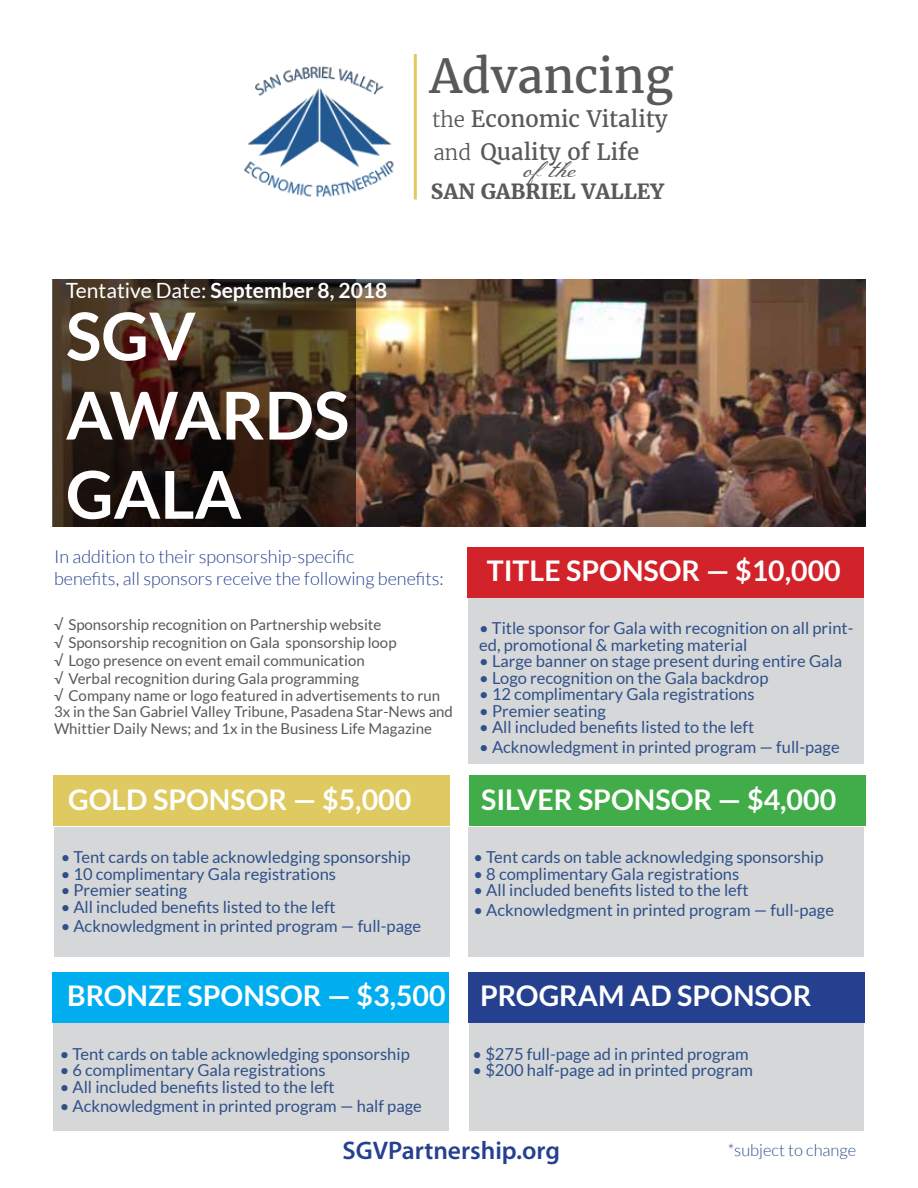
<style>
.page{position:relative;width:918px;height:1188px;background:#fff}
.page>*{position:absolute;margin:0;border:0;box-sizing:border-box;transform-origin:0 0}
.t1{font:700 66px/79.2px "Lato";color:#fff}
.t2{font:46.5px "Merriweather";color:#58595b}
.t3{font:700 28.5px "Lato";color:#fff}
.t4{font:600 25.5px "Myriad Pro";color:#25408f}
.t5{font:24.15px "Meie Script";color:#58595b}
.t6{font:22.35px "Merriweather";color:#58595b}
.t7{font:700 21px "Lato";color:#fff}
.t8{font:700 20.7px "Merriweather";color:#58595b}
.t9{font:300 18px/21.6px "Lato";color:#25408f}
.t10{font:16.5px/16.5px "Lato";color:#2f5089}
.t11{font:300 16.5px "Lato";color:#2f5089}
.t12{font:15px/18px "Lato";color:#58595b}
.s1{font-weight:400}
.s2{font-weight:300;font-size:20.7px}
</style>
<div class="page">
<div style="left:467px;top:547px;width:397px;height:51px;background:#d2232a"></div>
<img style="left:244px;top:66px;width:150px;height:131px">
<hr style="left:414px;top:54px;width:3px;height:146px;background:#dfca61">
<img style="left:54px;top:279px;width:812px;height:248px">
<div style="left:468px;top:598px;width:396px;height:166px;background:#d5d7d8"></div>
<div style="left:53px;top:776px;width:397px;height:50px;background:#dfca61"></div>
<div style="left:54px;top:827px;width:396px;height:130px;background:#d5d7d8"></div>
<div style="left:469px;top:776px;width:397px;height:50px;background:#41ad49"></div>
<div style="left:468px;top:827px;width:396px;height:130px;background:#d5d7d8"></div>
<div style="left:52px;top:972px;width:397px;height:51px;background:#00aeef"></div>
<div style="left:53px;top:1024px;width:396px;height:107px;background:#d5d7d8"></div>
<div style="left:468px;top:972px;width:397px;height:51px;background:#25408f"></div>
<div style="left:469px;top:1024px;width:395px;height:107px;background:#d5d7d8"></div>
<svg style="left:52px;top:279px;width:304px;height:247px;background:#352519"></svg>
<p class="t7" style="left:66px;top:279px;width:323px"><span class="s1">Tentative Date:</span> September 8, 2018</p>
<h1 class="t1" style="left:66px;top:296px;width:285px">SGV<br>AWARDS<br>GALA</h1>
<h2 class="t2" style="left:430px;top:45px;width:245px">Advancing</h2>
<h3 class="t6" style="left:433px;top:137px;width:207px"><span class="s2">and</span> Quality of Life</h3>
<h3 class="t5" style="left:524px;top:156px;width:54px">ofthe</h3>
<h3 class="t6" style="left:432px;top:104px;width:237px"><span class="s2">the</span> Economic Vitality</h3>
<p class="t8" style="left:431px;top:178px;width:235px">SAN GABRIEL VALLEY</p>
<p class="t9" style="left:54px;top:546px;width:391px">In addition to their sponsorship-specific<br>benefits, all sponsors receive the following benefits:</p>
<p class="t12" style="left:54px;top:616px;width:344px">√ Sponsorship recognition on Partnership website<br>√ Sponsorship recognition on Gala sponsorship loop √ Logo presence on event email communication<br>√ Verbal recognition during Gala programming</p>
<p class="t12" style="left:54px;top:687px;width:400px;line-height:16.5px">√ Company name or logo featured in advertisements to run<br>3x in the San Gabriel Valley Tribune, Pasadena Star-News and<br>Whittier Daily News; and 1x in the Business Life Magazine</p>
<h3 class="t3" style="left:68px;top:783px;width:345px">GOLD SPONSOR — $5,000</h3>
<p class="t10" style="left:61px;top:849px;width:352px">• Tent cards on table acknowledging sponsorship</p>
<p class="t10" style="left:61px;top:865px;width:277px">• 10 complimentary Gala registrations</p>
<p class="t10" style="left:61px;top:882px;width:128px">• Premier seating</p>
<p class="t10" style="left:61px;top:898px;width:277px">• All included benefits listed to the left</p>
<p class="t10" style="left:61px;top:918px;width:362px">• Acknowledgment in printed program — full-page</p>
<h3 class="t3" style="left:67px;top:979px;width:380px">BRONZE SPONSOR — $3,500</h3>
<p class="t10" style="left:60px;top:1045px;width:352px">• Tent cards on table acknowledging sponsorship</p>
<p class="t10" style="left:60px;top:1062px;width:267px">• 6 complimentary Gala registrations</p>
<p class="t10" style="left:60px;top:1078px;width:277px">• All included benefits listed to the left</p>
<p class="t10" style="left:60px;top:1098px;width:364px">• Acknowledgment in printed program — half page</p>
<h3 class="t3" style="left:487px;top:554px;width:356px">TITLE SPONSOR — $10,000</h3>
<p class="t10" style="left:479px;top:620px;width:376px">• Title sponsor for Gala with recognition on all print&shy;ed, promotional &amp; marketing material</p>
<p class="t10" style="left:479px;top:653px;width:364px">• Large banner on stage present during entire Gala</p>
<p class="t10" style="left:479px;top:669px;width:291px">• Logo recognition on the Gala backdrop</p>
<p class="t10" style="left:479px;top:686px;width:277px">• 12 complimentary Gala registrations</p>
<p class="t10" style="left:479px;top:702px;width:128px">• Premier seating</p>
<p class="t10" style="left:479px;top:719px;width:277px">• All included benefits listed to the left</p>
<p class="t10" style="left:479px;top:739px;width:362px">• Acknowledgment in printed program — full-page</p>
<h3 class="t3" style="left:481px;top:783px;width:357px">SILVER SPONSOR — $4,000</h3>
<p class="t10" style="left:474px;top:849px;width:352px">• Tent cards on table acknowledging sponsorship</p>
<p class="t10" style="left:474px;top:865px;width:267px">• 8 complimentary Gala registrations</p>
<p class="t10" style="left:474px;top:882px;width:277px">• All included benefits listed to the left</p>
<p class="t10" style="left:474px;top:902px;width:362px">• Acknowledgment in printed program — full-page</p>
<h3 class="t3" style="left:480px;top:979px;width:333px">PROGRAM AD SPONSOR</h3>
<p class="t10" style="left:473px;top:1045px;width:278px">• $275 full-page ad in printed program</p>
<p class="t10" style="left:473px;top:1062px;width:282px">• $200 half-page ad in printed program</p>
<h3 class="t4" style="left:343px;top:1134px;width:219px">SGVPartnership.org</h3>
<p class="t11" style="left:728px;top:1141px;width:130px">*subject to change</p>
</div>
